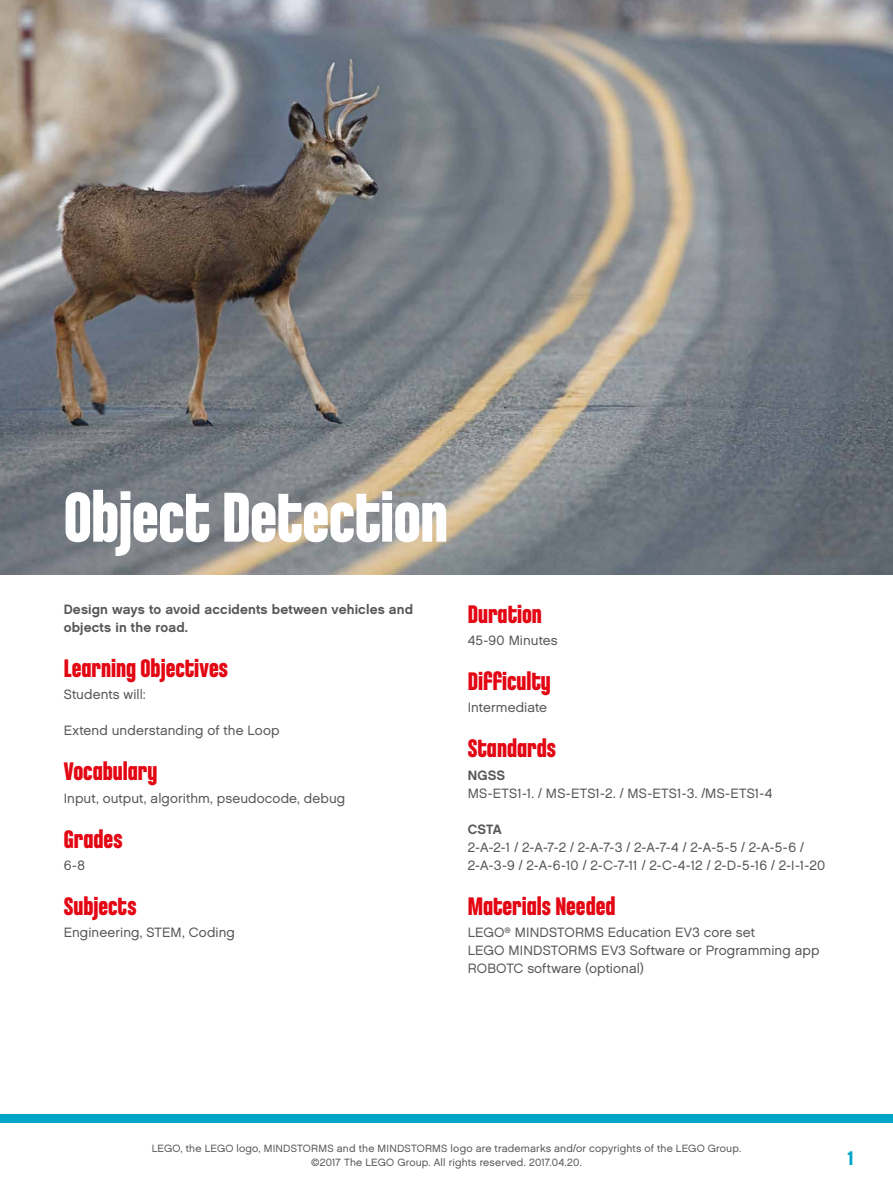
<style>
.page{position:relative;width:893px;height:1191px;background:#fff}
.page>*{position:absolute;margin:0;border:0;box-sizing:border-box;transform-origin:0 0}
.t1{font:700 75px "LEGO Chalet Comprime 80";letter-spacing:-.01em;color:#fff}
.t2{font:700 27px "LEGO Chalet Comprime 80";color:#e30613}
.t3{font:700 21px "LEGO Chalet Comprime 80";color:#00a5c8}
.t4{font:13.5px/18px "LEGO Chalet 60";letter-spacing:.005em;color:#575756}
.t5{font:700 13.5px/18px "LEGO Chalet 60";letter-spacing:.01em;color:#575756}
.t6{font:10.5px/13.5px "LEGO Chalet 60";letter-spacing:.015em;color:#575756;text-align:center}
</style>
<div class="page">
<div style="left:0;top:1114px;width:893px;height:9px;background:#00a5c8"></div>
<img style="left:0;top:0;width:893px;height:574px">
<h1 class="t1" style="left:64px;top:473px;width:386px">Object Detection</h1>
<p class="t5" style="left:64px;top:600px;width:351px">Design ways to avoid accidents between vehicles and objects in the road.</p>
<h2 class="t2" style="left:64px;top:652px;width:166px">Learning Objectives</h2>
<p class="t4" style="left:64px;top:685px;width:84px">Students will:</p>
<p class="t4" style="left:64px;top:721px;width:217px">Extend understanding of the Loop</p>
<h2 class="t2" style="left:64px;top:756px;width:95px">Vocabulary</h2>
<p class="t4" style="left:64px;top:789px;width:283px">Input, output, algorithm, pseudocode, debug</p>
<h2 class="t2" style="left:64px;top:823px;width:60px">Grades</h2>
<p class="t4" style="left:64px;top:856px;width:23px">6-8</p>
<h2 class="t2" style="left:64px;top:890px;width:74px">Subjects</h2>
<p class="t4" style="left:64px;top:923px;width:173px">Engineering, STEM, Coding</p>
<h2 class="t2" style="left:468px;top:598px;width:76px">Duration</h2>
<p class="t4" style="left:468px;top:631px;width:91px">45-90 Minutes</p>
<h2 class="t2" style="left:468px;top:665px;width:85px">Di∞culty</h2>
<p class="t4" style="left:468px;top:698px;width:81px">Intermediate</p>
<h2 class="t2" style="left:468px;top:733px;width:90px">Standards</h2>
<p class="t5" style="left:468px;top:766px;width:39px">NGSS</p>
<p class="t4" style="left:468px;top:784px;width:306px">MS-ETS1-1. / MS-ETS1-2. / MS-ETS1-3. /MS-ETS1-4</p>
<p class="t5" style="left:468px;top:820px;width:35px">CSTA</p>
<p class="t4" style="left:468px;top:838px;width:359px">2-A-2-1 / 2-A-7-2 / 2-A-7-3 / 2-A-7-4 / 2-A-5-5 / 2-A-5-6 /<br>2-A-3-9 / 2-A-6-10 / 2-C-7-11 / 2-C-4-12 / 2-D-5-16 / 2-I-1-20</p>
<h2 class="t2" style="left:468px;top:890px;width:149px">Materials Needed</h2>
<p class="t4" style="left:468px;top:923px;width:353px">LEGO<sup>®</sup> MINDSTORMS Education EV3 core set<br>LEGO MINDSTORMS EV3 Software or Programming app<br>ROBOTC software (optional)</p>
<p class="t6" style="left:152px;top:1141px;width:591px">LEGO, the LEGO logo, MINDSTORMS and the MINDSTORMS logo are trademarks and/or copyrights of the LEGO Group. ©2017 The LEGO Group. All rights reserved. 2017.04.20.</p>
<h3 class="t3" style="left:842px;top:1146px;width:18px">6 61</h3>
</div>
